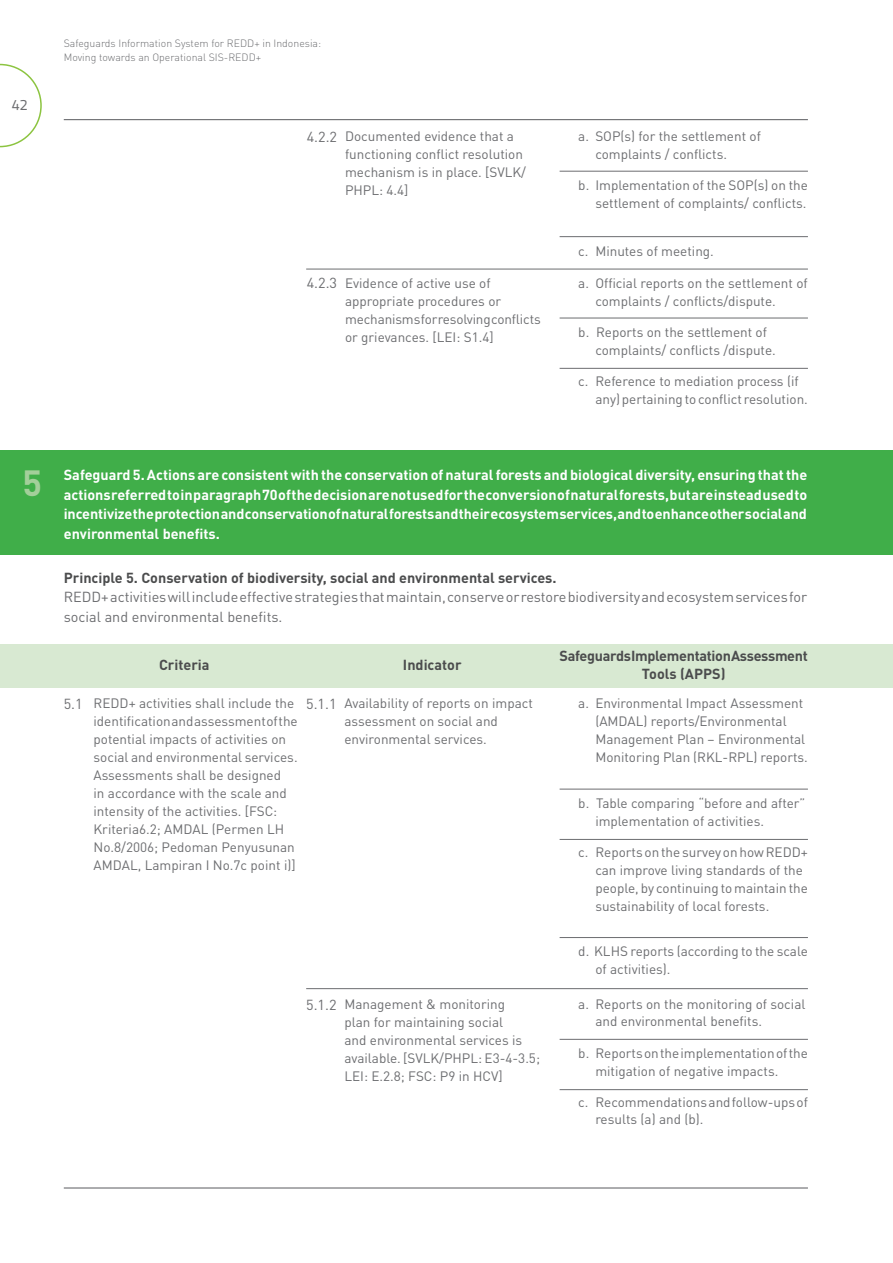
<style>
.page{position:relative;width:893px;height:1263px;background:#fff}
.page>*{position:absolute;margin:0;border:0;box-sizing:border-box;transform-origin:0 0}
.t1{font:700 36px "DIN Pro";color:#a3cf9a}
.t2{font:15px "Titillium Maps 29 L 400 wt";color:#6c6d70}
.t3{font:700 14.4px/19.5px "DIN Pro";letter-spacing:-.01em;color:#fff;text-align:justify}
.t4{font:14.4px/19.5px "DIN Pro";color:#6c6d70}
.t5{font:700 14.4px "DIN Pro";color:#4b4c4d}
.t6{font:700 14.4px/18px "DIN Pro";letter-spacing:-.02em;color:#4b4c4d;text-align:center}
.t7{font:13.5px/18px "DIN Pro";color:#6c6d70}
.t8{font:300 10.5px/13.5px "DIN Pro";color:#6c6d70}
.s1{font-size:14.4px}
</style>
<div class="page">
<svg style="left:0;top:64px;width:42px;height:83px"></svg>
<hr style="left:64px;top:119px;width:744px;height:1px;background:#6c6d70">
<hr style="left:560px;top:171px;width:248px;height:1px;background:#6c6d70">
<hr style="left:560px;top:318px;width:248px;height:1px;background:#6c6d70">
<hr style="left:560px;top:236px;width:248px;height:1px;background:#6c6d70">
<hr style="left:560px;top:368px;width:248px;height:1px;background:#6c6d70">
<hr style="left:306px;top:269px;width:502px;height:1px;background:#6c6d70">
<div style="left:0;top:451px;width:893px;height:104px;background:#40ae49"></div>
<div style="left:0;top:644px;width:893px;height:44px;background:#d8e9d2"></div>
<hr style="left:560px;top:789px;width:248px;height:1px;background:#6c6d70">
<hr style="left:560px;top:937px;width:248px;height:1px;background:#6c6d70">
<hr style="left:560px;top:839px;width:248px;height:1px;background:#6c6d70">
<hr style="left:560px;top:1039px;width:248px;height:1px;background:#6c6d70">
<hr style="left:560px;top:1089px;width:248px;height:1px;background:#6c6d70">
<hr style="left:306px;top:988px;width:502px;height:1px;background:#6c6d70">
<hr style="left:64px;top:1187px;width:744px;height:1px;background:#6c6d70">
<hr style="left:892px;top:689px;width:1px;height:54px;background:#40ae49">
<hr style="left:892px;top:829px;width:1px;height:44px;background:#d8e9d2">
<p class="t2" style="left:12px;top:94px;width:17px">42</p>
<p class="t8" style="left:64px;top:36px;width:259px">Safeguards Information System for REDD+ in Indonesia:<br>Moving towards an Operational SIS-REDD+</p>
<p class="t4" style="left:307px;top:126px;width:32px">4.2.2</p>
<p class="t7" style="left:345px;top:127px;width:182px">Documented evidence that a functioning conflict resolution mechanism is in place. [SVLK/<br>PHPL: 4.4]</p>
<p class="t4" style="left:307px;top:273px;width:32px">4.2.3</p>
<p class="t7" style="left:345px;top:273px;width:197px">Evidence of active use of appropriate procedures or mechanisms for resolving conflicts or grievances. [LEI: S1.4]</p>
<p class="t7" style="left:595px;top:126px;width:167px;text-indent:-17px">a. SOP(s) for the settlement of complaints / conflicts.</p>
<p class="t7" style="left:578px;top:176px;width:231px;text-align:right">b. Implementation of the SOP(s) on the settlement of complaints/ conflicts.</p>
<p class="t7" style="left:578px;top:242px;width:137px">c. Minutes of meeting.</p>
<p class="t7" style="left:595px;top:273px;width:214px;text-indent:-17px">a. Official reports on the settlement of complaints / conflicts/dispute.</p>
<p class="t7" style="left:595px;top:322px;width:182px;text-indent:-17px">b. Reports on the settlement of complaints/ conflicts /dispute.</p>
<p class="t7" style="left:595px;top:372px;width:214px;text-indent:-17px">c. Reference to mediation process (if any) pertaining to conflict resolution.</p>
<h1 class="t1" style="left:23px;top:459px;width:21px">5</h1>
<p class="t3" style="left:64px;top:465px;width:745px">Safeguard 5. Actions are consistent with the conservation of natural forests and biological diversity, ensuring that the actions referred to in paragraph 70 of the decision are not used for the conversion of natural forests, but are instead used to incentivize the protection and conservation of natural forests and their ecosystem services, and to enhance other social and environmental benefits.</p>
<p class="t5" style="left:64px;top:568px;width:494px">Principle 5. Conservation of biodiversity, social and environmental services.</p>
<p class="t4" style="left:64px;top:587px;width:745px">REDD+ activities will include effective strategies that maintain, conserve or restore biodiversity and ecosystem services for social and environmental benefits.</p>
<p class="t5" style="left:159px;top:655px;width:52px">Criteria</p>
<p class="t5" style="left:403px;top:655px;width:60px">Indicator</p>
<p class="t6" style="left:560px;top:647px;width:250px">Safeguards Implementation Assessment<br>Tools (APPS)</p>
<p class="t7" style="left:94px;top:694px;width:206px">REDD+ activities shall include the identification and assessment of the potential impacts of activities on social and environmental services.<br>Assessments shall be designed<br>in accordance with the scale and intensity of the activities. [FSC:<br>Kriteria6.2; AMDAL (Permen LH No.8/2006; Pedoman Penyusunan AMDAL, Lampiran I No.7c point i)]</p>
<p class="t7" style="left:344px;top:694px;width:190px">Availability of reports on impact assessment on social and environmental services.</p>
<p class="t7" style="left:595px;top:694px;width:214px;text-indent:-17px">a. Environmental Impact Assessment (AMDAL) reports/Environmental Management Plan – Environmental Monitoring Plan (RKL-RPL) reports.</p>
<p class="t7" style="left:595px;top:794px;width:212px;text-indent:-17px">b. Table comparing “before and after” implementation of activities.</p>
<p class="t4" style="left:64px;top:693px;width:20px">5.1</p>
<p class="t4" style="left:306px;top:693px;width:32px">5.1.1</p>
<p class="t7" style="left:595px;top:843px;width:214px;text-indent:-17px">c. Reports on the survey on how REDD+ can improve living standards of the people, by continuing to maintain the sustainability of local forests.</p>
<p class="t7" style="left:344px;top:995px;width:197px;text-indent:-38px"><span class="s1">5.1.2</span> Management &amp; monitoring<br>plan for maintaining social<br>and environmental services is available. [SVLK/PHPL: E3-4-3.5;<br>LEI: E.2.8; FSC: P9 in HCV]</p>
<p class="t7" style="left:595px;top:942px;width:214px;text-indent:-17px">d. KLHS reports (according to the scale of activities).</p>
<p class="t7" style="left:595px;top:995px;width:212px;line-height:17.2px;text-indent:-17px">a. Reports on the monitoring of social and environmental benefits.</p>
<p class="t7" style="left:595px;top:1044px;width:214px;line-height:17.2px;text-indent:-17px">b. Reports on the implementation of the mitigation of negative impacts.</p>
<p class="t7" style="left:595px;top:1093px;width:214px;line-height:17.2px;text-indent:-17px">c. Recommendations and follow-ups of results (a) and (b).</p>
</div>
